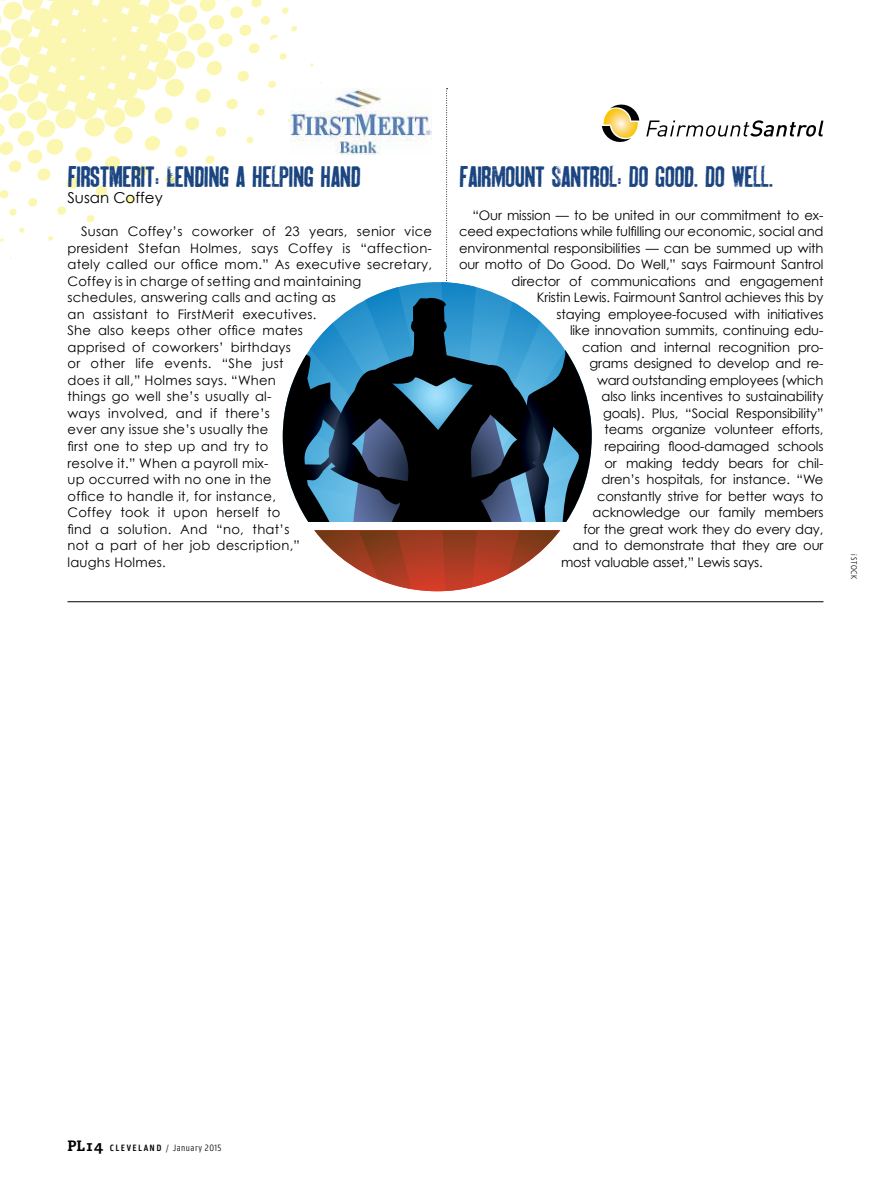
<style>
.page{position:relative;width:891px;height:1202px;background:#fff}
.page>*{position:absolute;margin:0;border:0;box-sizing:border-box;transform-origin:0 0}
.t1{font:30px "Skin&Bones";letter-spacing:-.01em;color:#1b4580}
.t2{font:15px "Century Gothic";color:#000}
.t3{font:13.2px "Century Gothic";letter-spacing:-.01em;color:#000}
.t4{font:13.2px/16.5px "Century Gothic";letter-spacing:.02em;color:#000}
.t5{font:300 9.75px "Panno Text";letter-spacing:.05em;color:#000}
.t6{font:300 condensed 8.25px "Frutiger";letter-spacing:.075em;color:#000}
.s1{font-family:"Caecilia Heavy SC";font-weight:400;font-size:15px}
.s2{font-weight:600}
</style>
<div class="page">
<hr style="left:68px;top:601px;width:756px;height:1px;background:#000">
<svg style="left:314px;top:530px;width:247px;height:61px"></svg>
<svg style="left:0;top:0;width:592px;height:522px"></svg>
<svg style="left:602px;top:105px;width:37px;height:37px"></svg>
<svg style="left:646px;top:120px;width:177px;height:17px"></svg>
<h1 class="t1" style="left:68px;top:159px;width:295px">FIRSTMERIT: LENDING A HELPING HAND</h1>
<p class="t2" style="left:68px;top:189px;width:97px">Susan Coffey</p>
<p class="t4" style="left:67px;top:223px;width:366px;text-indent:14px">Susan Coffey’s coworker of 23 years, senior vice president Stefan Holmes, says Coffey is “affection&shy;ately called our office mom.” As executive secretary, Coffey is in charge of setting and maintaining schedules, answering calls and acting as<br>an assistant to FirstMerit executives.<br>She also keeps other office mates<br>apprised of coworkers’ birthdays<br>or other life events. “She just<br>does it all,” Holmes says. “When<br>things go well she’s usually al-<br>ways involved, and if there’s<br>ever any issue she’s usually the<br>first one to step up and try to<br>resolve it.” When a payroll mix-<br>up occurred with no one in the<br>office to handle it, for instance,<br>Coffey took it upon herself to<br>find a solution. And “no, that’s<br>not a part of her job description,”<br>laughs Holmes.</p>
<h1 class="t1" style="left:459px;top:159px;width:316px">FAIRMOUNT SANTROL: DO GOOD. DO WELL.</h1>
<p class="t3" style="left:472px;top:207px;width:353px">“Our mission — to be united in our commitment to ex-</p>
<p class="t3" style="left:459px;top:224px;width:366px">ceed expectations while fulfilling our economic, social and</p>
<p class="t3" style="left:459px;top:240px;width:366px">environmental responsibilities — can be summed up with</p>
<p class="t3" style="left:459px;top:257px;width:366px">our motto of Do Good. Do Well,” says Fairmount Santrol</p>
<p class="t3" style="left:512px;top:273px;width:314px">director of communications and engagement</p>
<p class="t3" style="left:537px;top:290px;width:288px">Kristin Lewis. Fairmount Santrol achieves this by</p>
<p class="t3" style="left:556px;top:306px;width:269px">staying employee-focused with initiatives</p>
<p class="t3" style="left:570px;top:323px;width:255px">like innovation summits, continuing edu-</p>
<p class="t3" style="left:582px;top:339px;width:243px">cation and internal recognition pro-</p>
<p class="t3" style="left:589px;top:356px;width:236px">grams designed to develop and re-</p>
<p class="t3" style="left:597px;top:372px;width:228px">ward outstanding employees (which</p>
<p class="t3" style="left:602px;top:389px;width:223px">also links incentives to sustainability</p>
<p class="t3" style="left:603px;top:405px;width:222px">goals). Plus, “Social Responsibility”</p>
<p class="t3" style="left:604px;top:421px;width:221px">teams organize volunteer efforts,</p>
<p class="t3" style="left:604px;top:438px;width:221px">repairing flood-damaged schools</p>
<p class="t3" style="left:604px;top:454px;width:221px">or making teddy bears for chil-</p>
<p class="t3" style="left:602px;top:471px;width:223px">dren’s hospitals, for instance. “We</p>
<p class="t3" style="left:597px;top:487px;width:228px">constantly strive for better ways to</p>
<p class="t3" style="left:593px;top:504px;width:232px">acknowledge our family members</p>
<p class="t3" style="left:583px;top:520px;width:242px">for the great work they do every day,</p>
<p class="t3" style="left:573px;top:537px;width:252px">and to demonstrate that they are our</p>
<p class="t3" style="left:561px;top:553px;width:203px">most valuable asset,” Lewis says.</p>
<p class="t6" style="left:859px;top:554px;width:26px;rotate:90deg">iStock</p>
<p class="t5" style="left:68px;top:1142px;width:156px"><span class="s1">PL14</span> <span class="s2">CLEVELAND</span> / January 2015</p>
</div>
